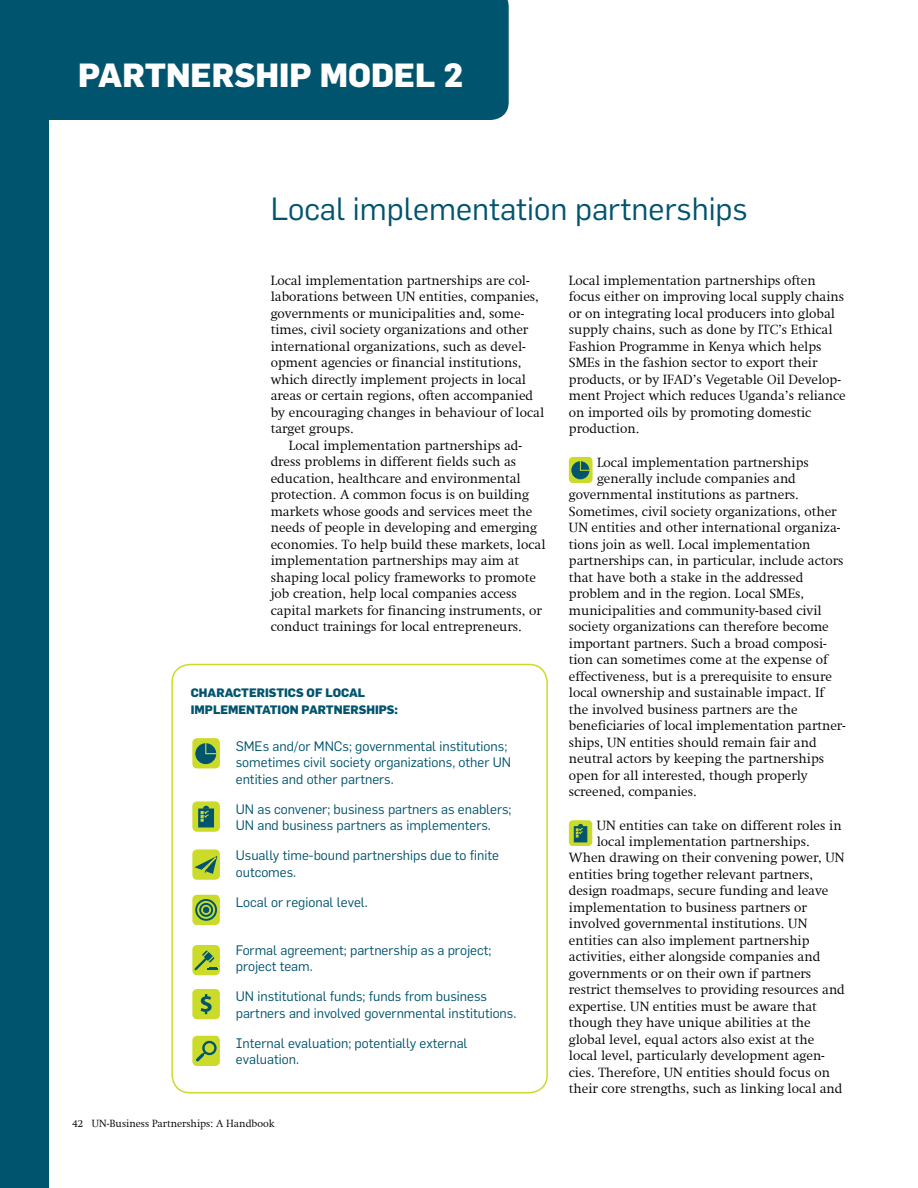
<style>
.page{position:relative;width:918px;height:1188px;background:#fff}
.page>*{position:absolute;margin:0;border:0;box-sizing:border-box;transform-origin:0 0}
.t1{font:800 32.85px "Flama";color:#fff}
.t2{font:31.5px "Flama";color:#00546e}
.t3{font:300 13.5px/16.5px "Swift Com";color:#000}
.t4{font:13.5px/16.5px "Flama";color:#00546e}
.t5{font:800 12px/16.5px "Flama";color:#00546e}
.t6{font:300 10.5px "Swift Com";color:#000}
</style>
<div class="page">
<div style="left:0;top:0;width:49px;height:1188px;background:#00546e"></div>
<div style="left:171px;top:664px;width:377px;height:430px;border:2px solid #cbdb2a;border-radius:18px"></div>
<svg style="left:569px;top:457px;width:24px;height:26px"></svg>
<div style="left:572px;top:462px;width:17px;height:17px;background:#00546e;border-radius:50%"></div>
<div style="left:572px;top:461px;width:17px;height:18px;border:1px solid #00546e;border-radius:50%"></div>
<svg style="left:579px;top:460px;width:12px;height:11px"></svg>
<svg style="left:569px;top:820px;width:23px;height:26px"></svg>
<div style="left:574px;top:826px;width:13px;height:16px;background:#00546e;border:1px solid #00546e"></div>
<svg style="left:576px;top:824px;width:7px;height:13px"></svg>
<div style="left:49px;top:0;width:460px;height:120px;background:#00546e"></div>
<div style="left:192px;top:849px;width:28px;height:31px;background:#cbdb2a;border-radius:5px"></div>
<svg style="left:194px;top:856px;width:23px;height:18px"></svg>
<div style="left:192px;top:895px;width:28px;height:30px;background:#cbdb2a;border-radius:5px"></div>
<svg style="left:195px;top:899px;width:22px;height:22px"></svg>
<div style="left:192px;top:1036px;width:28px;height:30px;background:#cbdb2a;border-radius:5px"></div>
<div style="left:202px;top:1041px;width:15px;height:14px;border:2px solid #00546e;border-radius:50%"></div>
<svg style="left:193px;top:1050px;width:14px;height:14px"></svg>
<div style="left:192px;top:989px;width:28px;height:30px;background:#cbdb2a;border-radius:5px"></div>
<svg style="left:201px;top:994px;width:11px;height:20px"></svg>
<div style="left:192px;top:801px;width:28px;height:31px;background:#cbdb2a;border-radius:5px"></div>
<svg style="left:198px;top:809px;width:16px;height:18px"></svg>
<svg style="left:201px;top:806px;width:9px;height:15px"></svg>
<div style="left:192px;top:738px;width:28px;height:30px;background:#cbdb2a;border-radius:5px"></div>
<div style="left:196px;top:744px;width:20px;height:20px;background:#00546e;border-radius:50%"></div>
<div style="left:195px;top:743px;width:21px;height:21px;border:1px solid #00546e;border-radius:50%"></div>
<svg style="left:205px;top:743px;width:12px;height:12px"></svg>
<div style="left:192px;top:945px;width:28px;height:30px;background:#cbdb2a;border-radius:5px"></div>
<svg style="left:192px;top:949px;width:26px;height:23px"></svg>
<h1 class="t1" style="left:78px;top:55px;width:44px">PART</h1>
<h1 class="t1" style="left:166px;top:55px;width:45px">NERSHI</h1>
<h1 class="t1" style="left:289px;top:55px;width:81px">P MODEL</h1>
<h1 class="t1" style="left:443px;top:55px;width:21px">2</h1>
<h2 class="t2" style="left:271px;top:190px;width:478px">Local implementation partnerships</h2>
<p class="t3" style="left:271px;top:272px;width:261px">Local implementation partnerships are col-</p>
<p class="t3" style="left:271px;top:289px;width:270px">laborations between UN entities, companies,</p>
<p class="t3" style="left:271px;top:305px;width:255px">governments or municipalities and, some-</p>
<p class="t3" style="left:271px;top:322px;width:259px">times, civil society organizations and other</p>
<p class="t3" style="left:271px;top:338px;width:257px">international organizations, such as devel-</p>
<p class="t3" style="left:271px;top:355px;width:252px">opment agencies or financial institutions,</p>
<p class="t3" style="left:271px;top:371px;width:257px">which directly implement projects in local</p>
<p class="t3" style="left:271px;top:388px;width:264px">areas or certain regions, often accompanied</p>
<p class="t3" style="left:271px;top:404px;width:275px">by encouraging changes in behaviour of local</p>
<p class="t3" style="left:271px;top:421px;width:85px">target groups.</p>
<p class="t3" style="left:289px;top:437px;width:235px">Local implementation partnerships ad-</p>
<p class="t3" style="left:271px;top:454px;width:247px">dress problems in different fields such as</p>
<p class="t3" style="left:271px;top:470px;width:251px">education, healthcare and environmental</p>
<p class="t3" style="left:271px;top:487px;width:260px">protection. A common focus is on building</p>
<p class="t3" style="left:271px;top:503px;width:263px">markets whose goods and services meet the</p>
<p class="t3" style="left:271px;top:520px;width:268px">needs of people in developing and emerging</p>
<p class="t3" style="left:271px;top:536px;width:276px">economies. To help build these markets, local</p>
<p class="t3" style="left:271px;top:553px;width:250px">implementation partnerships may aim at</p>
<p class="t3" style="left:271px;top:569px;width:267px">shaping local policy frameworks to promote</p>
<p class="t3" style="left:271px;top:586px;width:248px">job creation, help local companies access</p>
<p class="t3" style="left:271px;top:602px;width:273px">capital markets for financing instruments, or</p>
<p class="t3" style="left:271px;top:619px;width:253px">conduct trainings for local entrepreneurs.</p>
<p class="t5" style="left:191px;top:684px;width:209px">CHARACTERISTICS OF LOCAL<br>IMPLEMENTATION PARTNERSHIPS:</p>
<p class="t4" style="left:236px;top:737px;width:277px">SMEs and/or MNCs; governmental institutions; sometimes civil society organizations, other UN entities and other partners.</p>
<p class="t4" style="left:236px;top:800px;width:277px">UN as convener; business partners as enablers;<br>UN and business partners as implementers.</p>
<p class="t4" style="left:236px;top:847px;width:265px">Usually time-bound partnerships due to finite outcomes.</p>
<p class="t4" style="left:236px;top:893px;width:134px">Local or regional level.</p>
<p class="t4" style="left:236px;top:941px;width:257px">Formal agreement; partnership as a project; project team.</p>
<p class="t4" style="left:236px;top:988px;width:282px">UN institutional funds; funds from business partners and involved governmental institutions.</p>
<p class="t4" style="left:236px;top:1034px;width:233px">Internal evaluation; potentially external evaluation.</p>
<p class="t6" style="left:72px;top:1117px;width:204px">42 UN-Business Partnerships: A Handbook</p>
<p class="t3" style="left:569px;top:272px;width:278px">Local implementation partnerships often focus either on improving local supply chains or on integrating local producers into global supply chains, such as done by ITC’s Ethical Fashion Programme in Kenya which helps SMEs in the fashion sector to export their products, or by IFAD’s Vegetable Oil Develop&shy;ment Project which reduces Uganda’s reliance on imported oils by promoting domestic production.</p>
<p class="t3" style="left:597px;top:454px;width:213px">Local implementation partnerships</p>
<p class="t3" style="left:597px;top:470px;width:200px">generally include companies and</p>
<p class="t3" style="left:569px;top:487px;width:231px">governmental institutions as partners.</p>
<p class="t3" style="left:569px;top:503px;width:269px">Sometimes, civil society organizations, other</p>
<p class="t3" style="left:569px;top:520px;width:273px">UN entities and other international organiza-</p>
<p class="t3" style="left:569px;top:536px;width:243px">tions join as well. Local implementation</p>
<p class="t3" style="left:569px;top:553px;width:276px">partnerships can, in particular, include actors</p>
<p class="t3" style="left:569px;top:569px;width:236px">that have both a stake in the addressed</p>
<p class="t3" style="left:569px;top:586px;width:237px">problem and in the region. Local SMEs,</p>
<p class="t3" style="left:569px;top:602px;width:254px">municipalities and community-based civil</p>
<p class="t3" style="left:569px;top:619px;width:261px">society organizations can therefore become</p>
<p class="t3" style="left:569px;top:635px;width:260px">important partners. Such a broad composi-</p>
<p class="t3" style="left:569px;top:652px;width:260px">tion can sometimes come at the expense of</p>
<p class="t3" style="left:569px;top:668px;width:265px">effectiveness, but is a prerequisite to ensure</p>
<p class="t3" style="left:569px;top:685px;width:257px">local ownership and sustainable impact. If</p>
<p class="t3" style="left:569px;top:701px;width:230px">the involved business partners are the</p>
<p class="t3" style="left:569px;top:718px;width:279px">beneficiaries of local implementation partner-</p>
<p class="t3" style="left:569px;top:734px;width:249px">ships, UN entities should remain fair and</p>
<p class="t3" style="left:569px;top:751px;width:257px">neutral actors by keeping the partnerships</p>
<p class="t3" style="left:569px;top:767px;width:240px">open for all interested, though properly</p>
<p class="t3" style="left:569px;top:784px;width:129px">screened, companies.</p>
<p class="t3" style="left:597px;top:817px;width:246px">UN entities can take on different roles in</p>
<p class="t3" style="left:597px;top:833px;width:214px">local implementation partnerships.</p>
<p class="t3" style="left:569px;top:850px;width:277px">When drawing on their convening power, UN</p>
<p class="t3" style="left:569px;top:866px;width:246px">entities bring together relevant partners,</p>
<p class="t3" style="left:569px;top:883px;width:261px">design roadmaps, secure funding and leave</p>
<p class="t3" style="left:569px;top:899px;width:240px">implementation to business partners or</p>
<p class="t3" style="left:569px;top:916px;width:240px">involved governmental institutions. UN</p>
<p class="t3" style="left:569px;top:932px;width:242px">entities can also implement partnership</p>
<p class="t3" style="left:569px;top:949px;width:253px">activities, either alongside companies and</p>
<p class="t3" style="left:569px;top:965px;width:244px">governments or on their own if partners</p>
<p class="t3" style="left:569px;top:982px;width:277px">restrict themselves to providing resources and</p>
<p class="t3" style="left:569px;top:998px;width:249px">expertise. UN entities must be aware that</p>
<p class="t3" style="left:569px;top:1015px;width:243px">though they have unique abilities at the</p>
<p class="t3" style="left:569px;top:1031px;width:247px">global level, equal actors also exist at the</p>
<p class="t3" style="left:569px;top:1048px;width:258px">local level, particularly development agen-</p>
<p class="t3" style="left:569px;top:1064px;width:263px">cies. Therefore, UN entities should focus on</p>
<p class="t3" style="left:569px;top:1081px;width:275px">their core strengths, such as linking local and</p>
</div>
